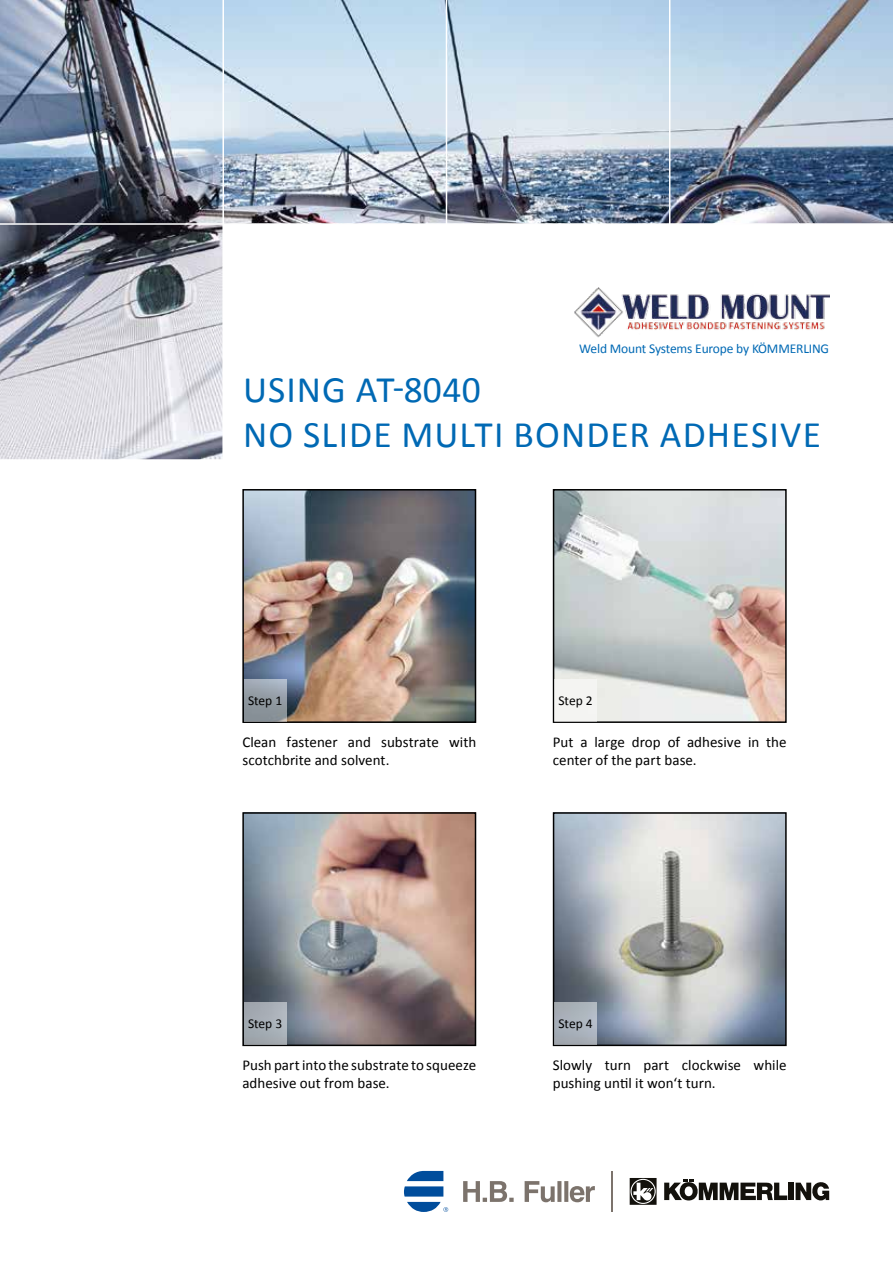
<style>
.page{position:relative;width:893px;height:1263px;background:#fff}
.page>*{position:absolute;margin:0;border:0;box-sizing:border-box;transform-origin:0 0}
.t1{font:37.5px/45px "Calibri";letter-spacing:.03em;color:#0069b4}
.t2{font:15px/18px "Calibri";color:#000}
.t3{font:13.5px "Calibri";letter-spacing:-.01em;color:#0069b4}
.t4{font:13.5px "Calibri";color:#000}
</style>
<div class="page">
<img style="left:245px;top:492px;width:228px;height:228px">
<div style="left:242px;top:489px;width:234px;height:234px;border:2px solid #000"></div>
<svg style="left:244px;top:679px;width:42px;height:42px;fill:#919aa1"></svg>
<img style="left:556px;top:492px;width:228px;height:228px">
<div style="left:553px;top:489px;width:234px;height:234px;border:2px solid #000"></div>
<div style="left:554px;top:679px;width:43px;height:42px;background:#f4f4f2"></div>
<img style="left:245px;top:815px;width:228px;height:228px">
<div style="left:242px;top:812px;width:234px;height:234px;border:2px solid #000"></div>
<div style="left:244px;top:1002px;width:42px;height:42px;background:#a4acb3"></div>
<img style="left:556px;top:815px;width:228px;height:228px">
<div style="left:553px;top:812px;width:234px;height:234px;border:2px solid #000"></div>
<div style="left:554px;top:1002px;width:43px;height:42px;background:linear-gradient(to right,#a2a9b2,#b0b9c2)"></div>
<svg style="left:463px;top:1181px;width:132px;height:21px"></svg>
<svg style="left:404px;top:1171px;width:44px;height:41px"></svg>
<hr style="left:612px;top:1171px;width:1px;height:41px;background:#7c736c">
<div style="left:788px;top:1182px;width:5px;height:18px;background:#13110c"></div>
<svg style="left:796px;top:1182px;width:33px;height:19px"></svg>
<svg style="left:664px;top:1179px;width:123px;height:21px"></svg>
<svg style="left:630px;top:1178px;width:27px;height:27px"></svg>
<img style="left:0;top:0;width:893px;height:459px">
<img style="left:574px;top:288px;width:255px;height:53px">
<hr style="left:222px;top:0;width:2px;height:460px;background:#fff">
<hr style="left:446px;top:0;width:1px;height:240px;background:#fff">
<hr style="left:669px;top:0;width:1px;height:240px;background:#fff">
<hr style="left:0;top:223px;width:893px;height:2px;background:#fff">
<p class="t3" style="left:579px;top:340px;width:251px">Weld Mount Systems Europe by KÖMMERLING</p>
<h1 class="t1" style="left:243px;top:367px;width:579px">USING AT-8040<br>NO SLIDE MULTI BONDER ADHESIVE</h1>
<p class="t4" style="left:248px;top:692px;width:36px">Step 1</p>
<p class="t4" style="left:558px;top:692px;width:36px">Step 2</p>
<p class="t2" style="left:242px;top:733px;width:235px">Clean fastener and substrate with scotchbrite and solvent.</p>
<p class="t2" style="left:553px;top:733px;width:235px">Put a large drop of adhesive in the center of the part base.</p>
<p class="t4" style="left:248px;top:1015px;width:36px">Step 3</p>
<p class="t4" style="left:558px;top:1015px;width:36px">Step 4</p>
<p class="t2" style="left:242px;top:1056px;width:235px">Push part into the substrate to squeeze adhesive out from base.</p>
<p class="t2" style="left:553px;top:1056px;width:235px">Slowly turn part clockwise while pushing until it won‘t turn.</p>
</div>
